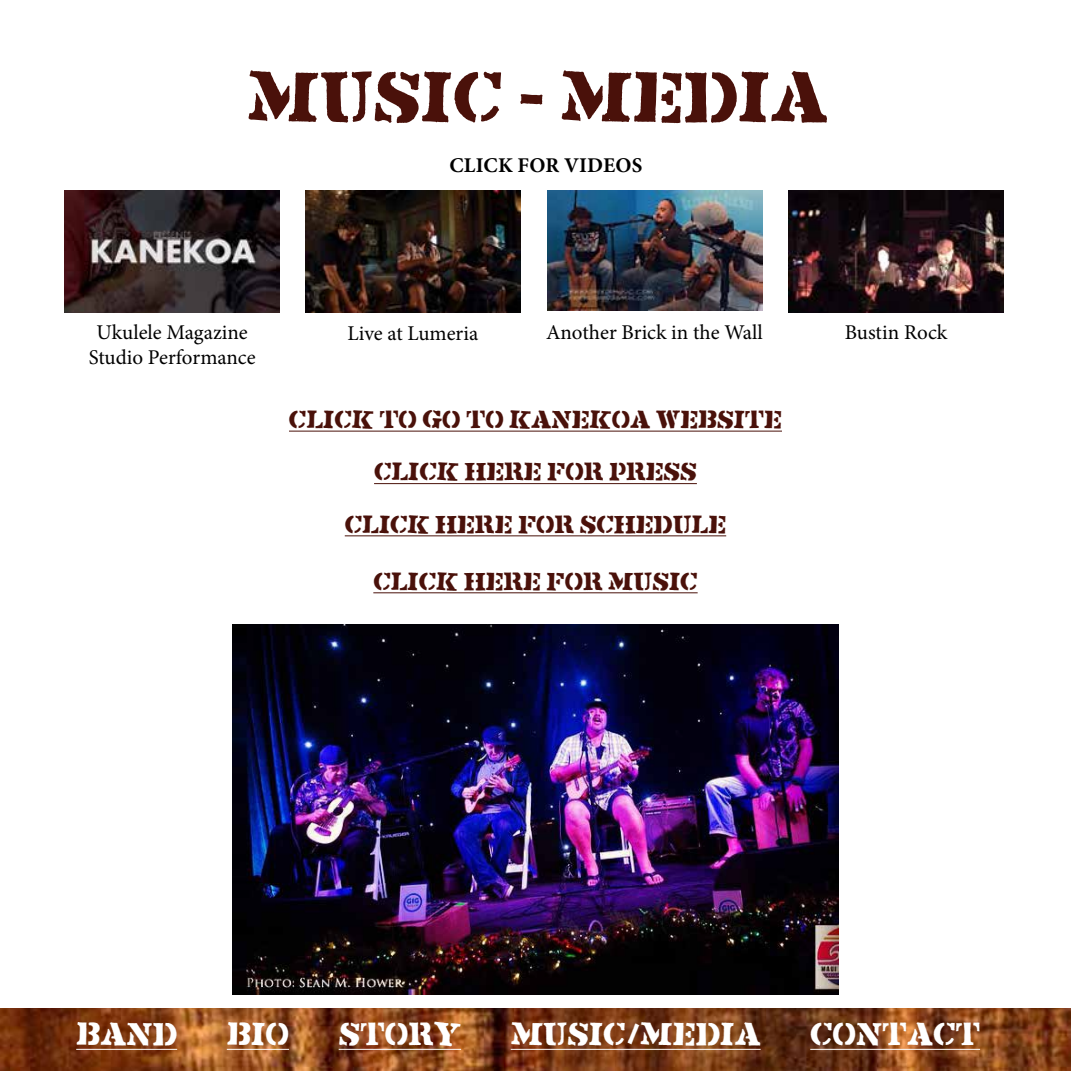
<style>
.page{position:relative;width:1071px;height:1071px;background:#fff}
.page>*{position:absolute;margin:0;border:0;box-sizing:border-box;transform-origin:0 0}
.t1{font:70px "Flyerfonts Crucified";color:#4a110a}
.t2{font:31.5px "Flyerfonts Crucified";color:#fff}
.t3{font:24.5px "Flyerfonts Crucified";color:#4a110a}
.t4{font:21px "Minion Pro";color:#000}
.t5{font:700 21px "Minion Pro";letter-spacing:.01em;color:#000}
</style>
<div class="page">
<img style="left:65px;top:191px;width:215px;height:121px">
<img style="left:548px;top:191px;width:215px;height:120px">
<img style="left:305px;top:191px;width:216px;height:121px">
<img style="left:788px;top:191px;width:216px;height:121px">
<img style="left:0;top:1008px;width:1071px;height:63px">
<hr style="left:76px;top:1049px;width:101px;height:1px;background:#fff">
<hr style="left:227px;top:1049px;width:62px;height:1px;background:#fff">
<hr style="left:339px;top:1049px;width:122px;height:1px;background:#fff">
<hr style="left:511px;top:1049px;width:250px;height:1px;background:#fff">
<hr style="left:810px;top:1049px;width:170px;height:1px;background:#fff">
<hr style="left:374px;top:483px;width:323px;height:1px;background:#4a110a">
<hr style="left:289px;top:431px;width:493px;height:1px;background:#4a110a">
<hr style="left:345px;top:536px;width:381px;height:1px;background:#4a110a">
<hr style="left:373px;top:593px;width:325px;height:1px;background:#4a110a">
<img style="left:232px;top:624px;width:607px;height:371px">
<h1 class="t1" style="left:247px;top:47px;width:582px">MUSIC - MEDIA</h1>
<p class="t5" style="left:449px;top:151px;width:195px">CLICK FOR VIDEOS</p>
<p class="t4" style="left:97px;top:318px;width:153px">Ukulele Magazine</p>
<p class="t4" style="left:347px;top:319px;width:133px">Live at Lumeria</p>
<p class="t4" style="left:845px;top:318px;width:104px">Bustin Rock</p>
<p class="t4" style="left:89px;top:343px;width:168px">Studio Performance</p>
<p class="t4" style="left:546px;top:318px;width:218px">Another Brick in the Wall</p>
<p class="t3" style="left:289px;top:402px;width:495px">CLICK TO GO TO KANEKOA WEBSITE</p>
<p class="t3" style="left:374px;top:454px;width:324px">CLICK HERE FOR PRESS</p>
<p class="t3" style="left:345px;top:507px;width:383px">CLICK HERE FOR SCHEDULE</p>
<p class="t3" style="left:373px;top:563px;width:326px">CLICK HERE FOR MUSIC</p>
<p class="t2" style="left:76px;top:1012px;width:102px">BAND</p>
<p class="t2" style="left:227px;top:1012px;width:64px">BIO</p>
<p class="t2" style="left:339px;top:1012px;width:124px">STORY</p>
<p class="t2" style="left:511px;top:1012px;width:251px">MUSIC/MEDIA</p>
<p class="t2" style="left:810px;top:1012px;width:171px">CONTACT</p>
</div>
